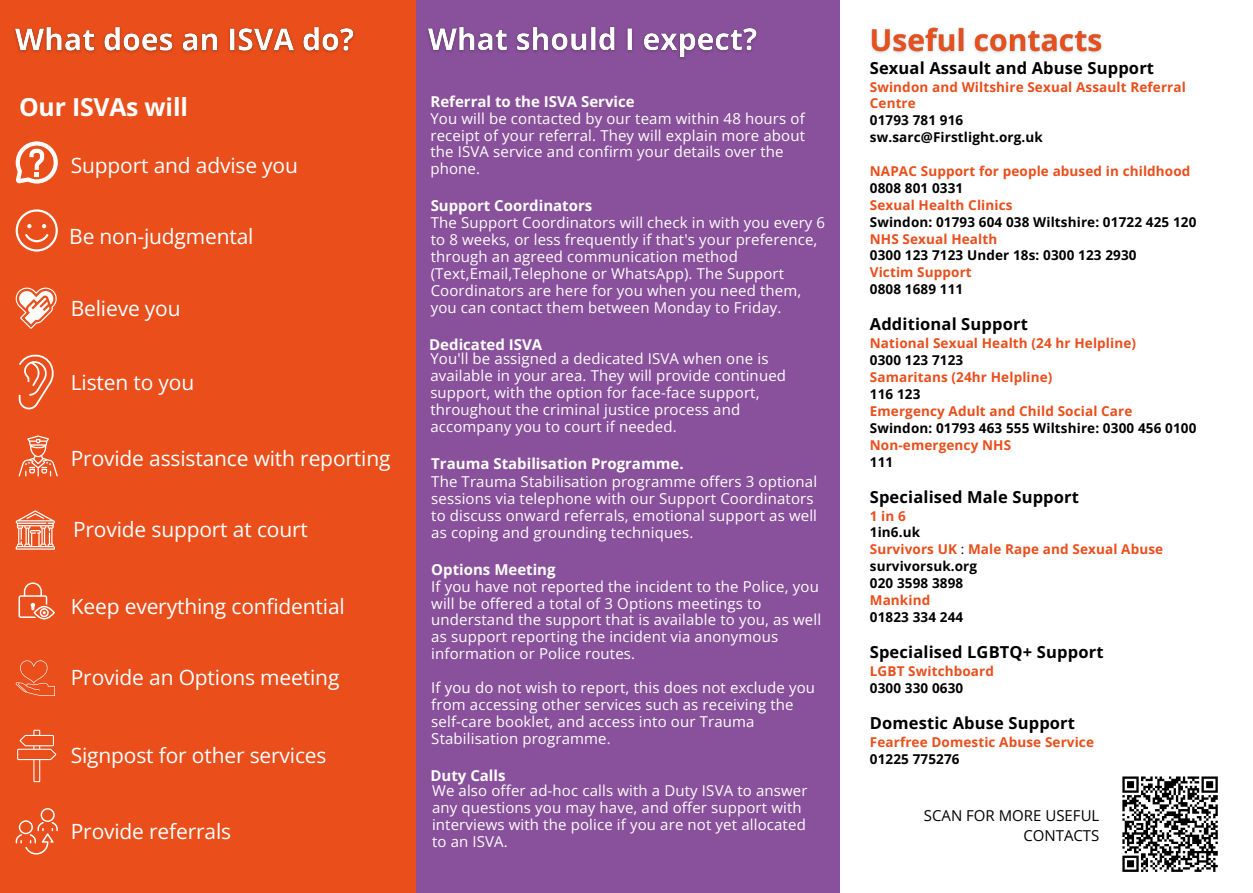
<style>
.page{position:relative;width:1253px;height:893px;background:#fff}
.page>*{position:absolute;margin:0;border:0;box-sizing:border-box;transform-origin:0 0}
.t1{font:700 24.75px "Open Sans";letter-spacing:-.005em;color:#fff}
.t2{font:21px "Open Sans";letter-spacing:-.01em;color:#fff}
.t3{font:700 16.5px "Open Sans";letter-spacing:.01em;color:#000}
.t4{font:15px/16.8px "Open Sans";letter-spacing:.01em;color:#fff}
.t5{font:700 15px "Open Sans";color:#fff}
.t6{font:15px/20.2px "Open Sans";color:#000;text-align:right}
.t7{font:700 13.5px/16.8px "Open Sans";letter-spacing:.01em;color:#e94e1b}
.t8{font:700 13.5px "Open Sans";letter-spacing:.01em;color:#000}
.s1{font-weight:400;color:#000}
.s2{color:#000}
</style>
<div class="page">
<div style="left:0;top:0;width:1252px;height:892px;background:#e94e1b"></div>
<svg style="left:16px;top:141px;width:41px;height:42px"></svg>
<svg style="left:16px;top:209px;width:41px;height:42px"></svg>
<svg style="left:16px;top:287px;width:41px;height:41px"></svg>
<svg style="left:19px;top:354px;width:35px;height:55px"></svg>
<svg style="left:16px;top:510px;width:39px;height:39px"></svg>
<svg style="left:19px;top:582px;width:36px;height:37px"></svg>
<svg style="left:17px;top:729px;width:39px;height:52px"></svg>
<svg style="left:16px;top:660px;width:39px;height:35px"></svg>
<svg style="left:16px;top:808px;width:41px;height:45px"></svg>
<div style="left:831px;top:0;width:421px;height:892px;background:#fff"></div>
<div style="left:416px;top:0;width:423px;height:892px;background:#89509b"></div>
<img style="left:14px;top:26px;width:341px;height:27px">
<img style="left:428px;top:27px;width:329px;height:32px">
<img style="left:871px;top:27px;width:231px;height:27px">
<svg style="left:19px;top:435px;width:39px;height:41px"></svg>
<svg style="left:1122px;top:776px;width:96px;height:96px"></svg>
<h6 class="t1" style="left:19px;top:89px;width:170px">Our ISVAs will</h6>
<h2 class="t2" style="left:71px;top:150px;width:229px">Support and advise you</h2>
<p class="t2" style="left:69px;top:221px;width:186px">Be non-judgmental</p>
<h3 class="t2" style="left:71px;top:293px;width:111px">Believe you</h3>
<p class="t2" style="left:71px;top:367px;width:125px">Listen to you</p>
<h5 class="t2" style="left:71px;top:443px;width:321px">Provide assistance with reporting</h5>
<h3 class="t2" style="left:73px;top:514px;width:236px">Provide support at court</h3>
<p class="t2" style="left:71px;top:591px;width:275px">Keep everything confidential</p>
<h3 class="t2" style="left:71px;top:662px;width:270px">Provide an Options meeting</h3>
<p class="t2" style="left:71px;top:740px;width:257px">Signpost for other services</p>
<h3 class="t2" style="left:71px;top:816px;width:162px">Provide referrals</h3>
<p class="t5" style="left:430px;top:91px;width:206px">Referral to the ISVA Service</p>
<h3 class="t4" style="left:430px;top:109px;width:376px">You will be contacted by our team within 48 hours of receipt of your referral. They will explain more about the ISVA service and confirm your details over the phone.</h3>
<p class="t5" style="left:430px;top:195px;width:163px">Support Coordinators</p>
<h3 class="t4" style="left:430px;top:214px;width:396px">The Support Coordinators will check in with you every 6 to 8 weeks, or less frequently if that's your preference, through an agreed communication method (Text,Email,Telephone or WhatsApp). The Support Coordinators are here for you when you need them, you can contact them between Monday to Friday.</h3>
<p class="t5" style="left:429px;top:333px;width:114px">Dedicated ISVA</p>
<h3 class="t4" style="left:430px;top:350px;width:357px">You'll be assigned a dedicated ISVA when one is available in your area. They will provide continued support, with the option for face-face support, throughout the criminal justice process and accompany you to court if needed.</h3>
<h3 class="t5" style="left:431px;top:452px;width:254px">Trauma Stabilisation Programme.</h3>
<p class="t4" style="left:431px;top:473px;width:387px">The Trauma Stabilisation programme offers 3 optional sessions via telephone with our Support Coordinators to discuss onward referrals, emotional support as well as coping and grounding techniques.</p>
<p class="t5" style="left:431px;top:558px;width:126px">Options Meeting</p>
<h3 class="t4" style="left:431px;top:577px;width:391px">If you have not reported the incident to the Police, you will be offered a total of 3 Options meetings to understand the support that is available to you, as well as support reporting the incident via anonymous information or Police routes.</h3>
<p class="t4" style="left:431px;top:678px;width:385px">If you do not wish to report, this does not exclude you from accessing other services such as receiving the self-care booklet, and access into our Trauma Stabilisation programme.</p>
<h3 class="t5" style="left:430px;top:764px;width:77px">Duty Calls</h3>
<h5 class="t4" style="left:432px;top:781px;width:377px">We also offer ad-hoc calls with a Duty ISVA to answer any questions you may have, and offer support with interviews with the police if you are not yet allocated to an ISVA.</h5>
<h6 class="t3" style="left:869px;top:56px;width:286px">Sexual Assault and Abuse Support</h6>
<h5 class="t7" style="left:869px;top:78px;width:317px">Swindon and Wiltshire Sexual Assault Referral<br>Centre</h5>
<h6 class="t8" style="left:869px;top:111px;width:95px">01793 781 916</h6>
<h5 class="t8" style="left:869px;top:128px;width:174px">sw.sarc@Firstlight.org.uk</h5>
<h6 class="t7" style="left:869px;top:162px;width:322px">NAPAC Support for people abused in childhood</h6>
<h5 class="t8" style="left:869px;top:178px;width:95px">0808 801 0331</h5>
<h6 class="t7" style="left:869px;top:196px;width:144px">Sexual Health Clinics</h6>
<h6 class="t8" style="left:869px;top:212px;width:328px">Swindon: 01793 604 038 Wiltshire: 01722 425 120</h6>
<h5 class="t7" style="left:869px;top:230px;width:129px">NHS Sexual Health</h5>
<h6 class="t8" style="left:869px;top:246px;width:268px">0300 123 7123 Under 18s: 0300 123 2930</h6>
<p class="t7" style="left:869px;top:263px;width:103px">Victim Support</p>
<p class="t8" style="left:869px;top:280px;width:95px">0808 1689 111</p>
<p class="t3" style="left:869px;top:312px;width:159px">Additional Support</p>
<p class="t7" style="left:869px;top:334px;width:268px">National Sexual Health (24 hr Helpline)</p>
<p class="t8" style="left:869px;top:350px;width:95px">0300 123 7123</p>
<p class="t7" style="left:869px;top:368px;width:184px">Samaritans (24hr Helpline)</p>
<p class="t8" style="left:869px;top:384px;width:52px">116 123</p>
<p class="t7" style="left:869px;top:402px;width:264px">Emergency Adult and Child Social Care</p>
<p class="t8" style="left:869px;top:418px;width:328px">Swindon: 01793 463 555 Wiltshire: 0300 456 0100</p>
<p class="t7" style="left:869px;top:436px;width:143px">Non-emergency NHS</p>
<p class="t8" style="left:869px;top:452px;width:25px">111</p>
<p class="t3" style="left:869px;top:484px;width:211px">Specialised Male Support</p>
<p class="t7" style="left:869px;top:506px;width:38px">1in6</p>
<p class="t8" style="left:869px;top:523px;width:52px">1in6.uk</p>
<p class="t7" style="left:869px;top:540px;width:295px">Survivors UK <span class="s1">:</span> Male Rape and Sexual Abuse</p>
<p class="t8" style="left:869px;top:556px;width:109px">survivorsuk.org</p>
<p class="t8" style="left:869px;top:573px;width:95px">020 3598 3898</p>
<p class="t7" style="left:869px;top:591px;width:62px">Mankind</p>
<p class="t8" style="left:869px;top:607px;width:95px">01823 334 244</p>
<p class="t3" style="left:869px;top:640px;width:235px">Specialised LGBTQ+ Support</p>
<p class="t7" style="left:869px;top:662px;width:126px">LGBT Switchboard<br><span class="s2">0300 330 0630</span></p>
<p class="t3" style="left:869px;top:711px;width:207px">Domestic Abuse Support</p>
<p class="t7" style="left:869px;top:733px;width:226px">Fearfree Domestic Abuse Service</p>
<p class="t8" style="left:869px;top:749px;width:91px">01225 775276</p>
<p class="t6" style="left:923px;top:804px;width:177px">SCAN FOR MORE USEFUL<br>CONTACTS</p>
</div>
